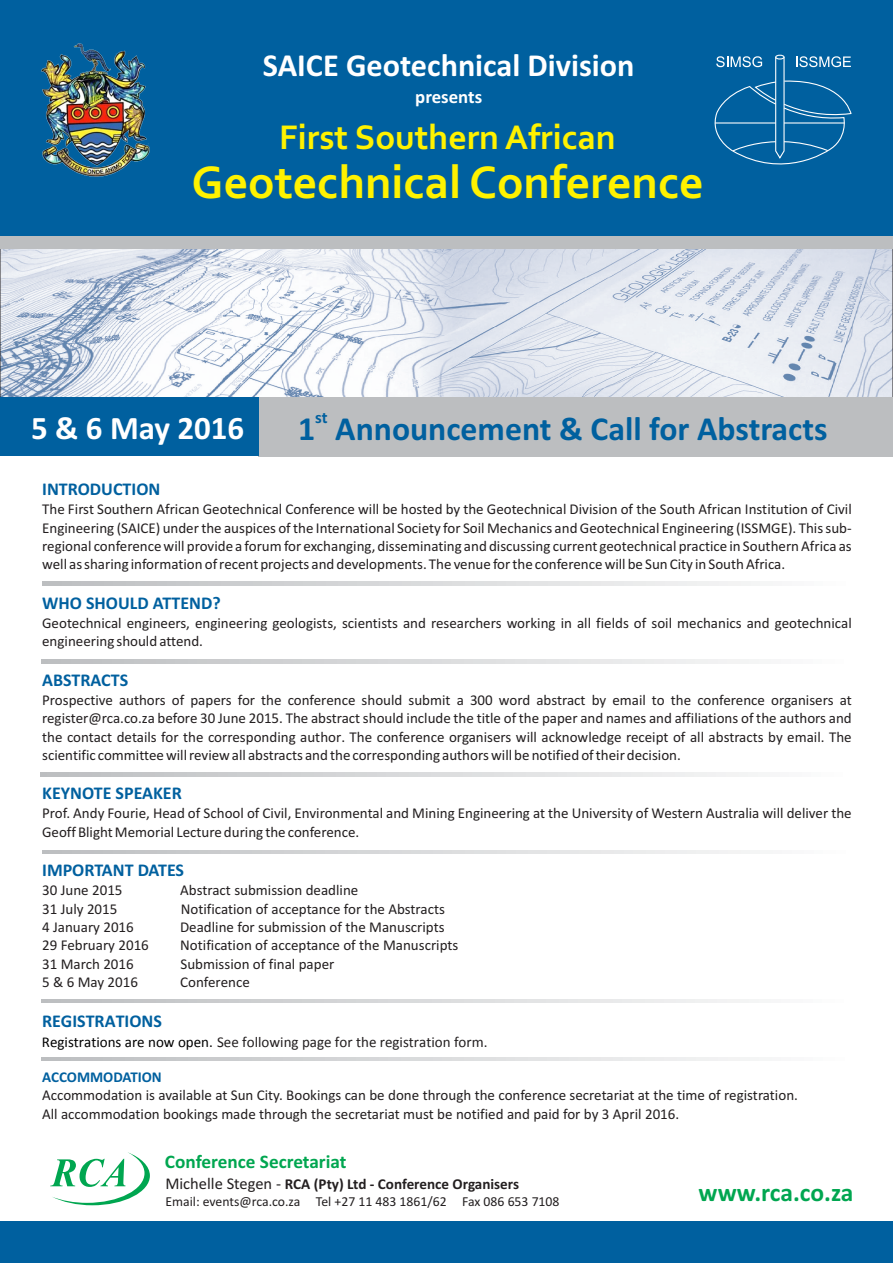
<style>
.page{position:relative;width:893px;height:1263px;background:#fff}
.page>*{position:absolute;margin:0;border:0;box-sizing:border-box;transform-origin:0 0}
.t1{font:700 47.85px "Corbel";color:#fff200}
.t2{font:700 35.85px "Corbel";color:#fff200}
.t3{font:700 33.75px "Calibri";color:#00609f}
.t4{font:700 33px "Calibri";color:#fff}
.t5{font:700 32.25px "Calibri";color:#fff}
.t6{font:700 25.5px "Calibri";letter-spacing:-.005em;color:#00a650}
.t7{font:700 19.2px "Calibri";color:#00a650}
.t8{font:700 18.75px "Calibri";color:#fff}
.t9{font:700 18px "Calibri";color:#00609f}
.t10{font:700 16.8px "Calibri";color:#00609f}
.t11{font:700 15.15px "Calibri";color:#231f20}
.t12{font:15px/18.3px "Calibri";color:#231f20}
.t13{font:700 15px "Calibri";color:#00609f}
.t14{font:13.8px "Calibri";color:#231f20}
.s1{color:#000}
.s2{font-weight:400;font-size:16.5px}
</style>
<div class="page">
<img style="left:2px;top:249px;width:889px;height:148px">
<div style="left:0;top:231px;width:893px;height:18px;background:#bcbec0"></div>
<div style="left:258px;top:397px;width:635px;height:59px;background:#bcbec0"></div>
<svg style="left:43px;top:582px;width:717px;height:3px"></svg>
<svg style="left:41px;top:660px;width:718px;height:3px"></svg>
<svg style="left:40px;top:772px;width:718px;height:4px"></svg>
<svg style="left:43px;top:850px;width:717px;height:4px"></svg>
<svg style="left:41px;top:999px;width:718px;height:4px"></svg>
<svg style="left:42px;top:1057px;width:717px;height:3px"></svg>
<div style="left:1px;top:0;width:892px;height:235px;background:#00609f"></div>
<div style="left:0;top:397px;width:259px;height:59px;background:#00609f"></div>
<img style="left:41px;top:43px;width:108px;height:133px">
<svg style="left:50px;top:1152px;width:100px;height:53px"></svg>
<div style="left:0;top:1221px;width:893px;height:42px;background:#00609f"></div>
<svg style="left:714px;top:56px;width:138px;height:109px"></svg>
<div style="left:775px;top:55px;width:10px;height:5px;border:1px solid #fff;border-radius:50%"></div>
<h3 class="t5" style="left:263px;top:52px;width:373px">SAICE Geotechnical Division</h3>
<p class="t8" style="left:415px;top:89px;width:68px">presents</p>
<h2 class="t2" style="left:279px;top:123px;width:338px">First Southern African</h2>
<h1 class="t1" style="left:192px;top:162px;width:514px">Geotechnical Conference</h1>
<h3 class="t4" style="left:31px;top:414px;width:215px">5 &amp; 6 May 2016</h3>
<p class="t9" style="left:42px;top:482px;width:120px">INTRODUCTION</p>
<p class="t10" style="left:315px;top:411px;width:14px">st</p>
<h3 class="t3" style="left:298px;top:415px;width:531px">1 Announcement &amp; Call for Abstracts</h3>
<p class="t12" style="left:42px;top:502px;width:811px;text-align:justify">The First Southern African Geotechnical Conference will be hosted by the Geotechnical Division of the South African Institution of Civil Engineering (SAICE) under the auspices of the International Society for Soil Mechanics and Geotechnical Engineering (ISSMGE). This sub&shy;regional conference will provide a forum for exchanging, disseminating and discussing current geotechnical practice in Southern Africa as well as sharing information of recent projects and developments. The venue for the conference will be Sun City in South Africa.</p>
<p class="t9" style="left:42px;top:595px;width:180px">WHO SHOULD ATTEND?</p>
<p class="t12" style="left:42px;top:615px;width:811px">Geotechnical engineers, engineering geologists, scientists and researchers working in all fields of soil mechanics and geotechnical engineering should attend.</p>
<p class="t9" style="left:42px;top:672px;width:88px">ABSTRACTS</p>
<p class="t12" style="left:42px;top:692px;width:811px;text-align:justify">Prospective authors of papers for the conference should submit a 300 word abstract by email to the conference organisers at register@rca.co.za before 30 June 2015. The abstract should include the title of the paper and names and affiliations of the authors and the contact details for the corresponding author. The conference organisers will acknowledge receipt of all abstracts by email. The scientific committee will review all abstracts and the corresponding authors will be notified of their decision.</p>
<p class="t9" style="left:42px;top:786px;width:141px">KEYNOTE SPEAKER</p>
<p class="t12" style="left:42px;top:805px;width:811px">Prof. Andy Fourie, Head of School of Civil, Environmental and Mining Engineering at the University of Western Australia will deliver the<br>Geoff Blight Memorial Lecture during the conference.</p>
<p class="t9" style="left:42px;top:863px;width:143px">IMPORTANT DATES</p>
<p class="t12" style="left:42px;top:882px;width:82px">30 June 2015</p>
<p class="t12" style="left:180px;top:882px;width:180px">Abstract submission deadline</p>
<p class="t12" style="left:42px;top:901px;width:77px">31 July 2015</p>
<p class="t12" style="left:181px;top:901px;width:266px">Notification of acceptance for the Abstracts</p>
<p class="t12" style="left:42px;top:919px;width:93px">4 January 2016</p>
<p class="t12" style="left:180px;top:919px;width:266px">Deadline for submission of the Manuscripts</p>
<p class="t12" style="left:42px;top:937px;width:108px">29 February 2016</p>
<p class="t12" style="left:180px;top:937px;width:280px">Notification of acceptance of the Manuscripts</p>
<p class="t12" style="left:42px;top:956px;width:93px">31 March 2016</p>
<p class="t12" style="left:180px;top:956px;width:155px">Submission of final paper</p>
<p class="t12" style="left:42px;top:974px;width:97px">5 &amp; 6 May 2016</p>
<p class="t12" style="left:180px;top:974px;width:71px">Conference</p>
<p class="t9" style="left:42px;top:1013px;width:121px">REGISTRATIONS</p>
<p class="t12" style="left:42px;top:1033px;width:447px"><span class="s1">Registrations are now open.</span> See following page for the registration form.</p>
<p class="t13" style="left:42px;top:1071px;width:121px">ACCOMMODATION</p>
<p class="t12" style="left:42px;top:1087px;width:757px">Accommodation is available at Sun City. Bookings can be done through the conference secretariat at the time of registration.<br>All accommodation bookings made through the secretariat must be notified and paid for by 3 April 2016.</p>
<p class="t7" style="left:165px;top:1154px;width:183px">Conference Secretariat</p>
<p class="t11" style="left:165px;top:1177px;width:355px"><span class="s2">Michelle Stegen -</span> RCA (Pty) Ltd - Conference Organisers</p>
<p class="t14" style="left:165px;top:1196px;width:396px">Email: events@rca.co.za Tel +27 11 483 1861/62 Fax 086 653 7108</p>
<h3 class="t6" style="left:698px;top:1182px;width:157px">www.rca.co.za</h3>
</div>
